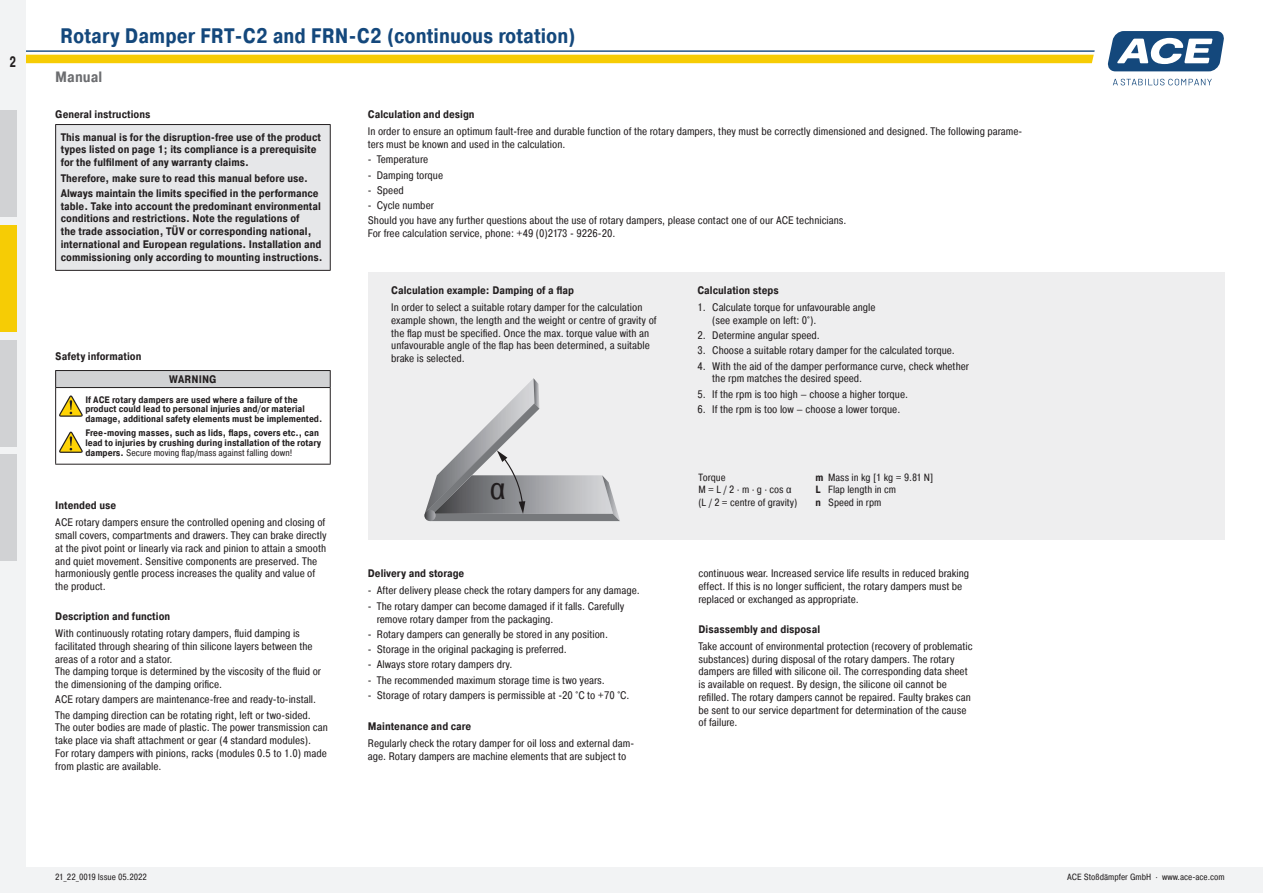
<style>
.page{position:relative;width:1263px;height:893px;background:#fff}
.page>*{position:absolute;margin:0;border:0;box-sizing:border-box;transform-origin:0 0}
.t1{font:30.6px "ACE Pragmatica Cond";color:#231f20}
.BA_Page-Titel{font:700 21px "ACE Pragmatica Cond";color:#14487c}
.BA_Page-Titel_Subhea{font:700 15px "ACE Pragmatica Cond";color:#6c6d70}
.t2{font:700 15px "ACE Pragmatica Cond";color:#231f20;scale:.8 1}
.BA_Fliess_7_3pt_mit{font:10.95px/12.8px "ACE Pragmatica Cond";color:#231f20}
.BA_Fliess_7_3pt_mit-2{font:700 10.95px/12.8px "ACE Pragmatica Cond";color:#231f20}
.BA_Head_7_3pt_bold{font:700 10.95px "ACE Pragmatica Cond";color:#231f20}
.Fussnoten_Infotext{font:10.5px "ACE Pragmatica Cond";color:#231f20}
.BA_Fliess_6_3pt{font:700 9.45px/9.8px "ACE Pragmatica Cond";color:#231f20}
.t3{font:9px "ACE Pragmatica Cond";color:#231f20}
.s1{font-weight:400}
.s2{font-weight:700}
</style>
<div class="page">
<svg style="left:1113px;top:79px;width:99px;height:6px"></svg>
<svg style="left:1107px;top:31px;width:117px;height:40px"></svg>
<div style="left:26px;top:55px;width:1068px;height:8px;background:#f6cc05"></div>
<hr style="left:0;top:50px;width:1095px;height:2px;background:#14487c">
<div style="left:0;top:0;width:26px;height:893px;background:#f2f3f4"></div>
<div style="left:0;top:867px;width:1263px;height:26px;background:#f2f3f4"></div>
<div style="left:0;top:111px;width:17px;height:106px;background:#d1d2d4"></div>
<div style="left:0;top:225px;width:17px;height:107px;background:#f6cc05"></div>
<div style="left:0;top:340px;width:17px;height:107px;background:#d1d2d4"></div>
<div style="left:0;top:455px;width:17px;height:106px;background:#d1d2d4"></div>
<div style="left:369px;top:272px;width:856px;height:267px;background:#eeeeef"></div>
<svg style="left:424px;top:378px;width:196px;height:143px"></svg>
<svg style="left:59px;top:395px;width:24px;height:22px"></svg>
<svg style="left:59px;top:432px;width:24px;height:21px"></svg>
<div style="left:56px;top:371px;width:274px;height:17px;background:#d1d2d4"></div>
<hr style="left:55px;top:370px;width:276px;height:1px;background:#231f20">
<svg style="left:55px;top:371px;width:1px;height:16px"></svg>
<svg style="left:330px;top:371px;width:1px;height:16px"></svg>
<hr style="left:55px;top:387px;width:276px;height:1px;background:#231f20">
<hr style="left:55px;top:388px;width:1px;height:76px;background:#231f20">
<hr style="left:330px;top:388px;width:1px;height:76px;background:#231f20">
<hr style="left:55px;top:464px;width:276px;height:1px;background:#231f20">
<div style="left:56px;top:125px;width:274px;height:145px;background:#e6e7e9"></div>
<hr style="left:55px;top:124px;width:276px;height:1px;background:#231f20">
<hr style="left:55px;top:125px;width:1px;height:145px;background:#231f20">
<hr style="left:330px;top:125px;width:1px;height:145px;background:#231f20">
<hr style="left:55px;top:270px;width:276px;height:1px;background:#231f20">
<p class="t2" style="left:9px;top:52px;width:10px">2</p>
<p class="BA_Page-Titel" style="left:60px;top:23px;width:517px">Rotary Damper FRT-C2 and FRN-C2 (continuous rotation)</p>
<p class="BA_Page-Titel_Subhea" style="left:55px;top:68px;width:49px">Manual</p>
<p class="BA_Head_7_3pt_bold" style="left:55px;top:108px;width:97px">General instructions</p>
<p class="BA_Fliess_7_3pt_mit-2" style="left:61px;top:131px;width:262px">This manual is for the disruption-free use of the product types listed on page 1; its compliance is a prerequisite for the fulfilment of any warranty claims.</p>
<p class="BA_Fliess_7_3pt_mit-2" style="left:61px;top:172px;width:249px">Therefore, make sure to read this manual before use.</p>
<p class="BA_Fliess_7_3pt_mit-2" style="left:61px;top:187px;width:263px">Always maintain the limits specified in the performance table. Take into account the predominant environmental conditions and restrictions. Note the regulations of<br>the trade association, TÜV or corresponding national, international and European regulations. Installation and commissioning only according to mounting instructions.</p>
<p class="BA_Head_7_3pt_bold" style="left:55px;top:349px;width:88px">Safety information</p>
<p class="BA_Head_7_3pt_bold" style="left:169px;top:372px;width:49px">WARNING</p>
<p class="BA_Fliess_6_3pt" style="left:85px;top:395px;width:238px">If ACE rotary dampers are used where a failure of the product could lead to personal injuries and/or material damage, additional safety elements must be implemented.</p>
<p class="BA_Fliess_6_3pt" style="left:85px;top:429px;width:237px">Free-moving masses, such as lids, flaps, covers etc., can lead to injuries by crushing during installation of the rotary dampers. <span class="s1">Secure moving flap/mass against falling down!</span></p>
<p class="BA_Head_7_3pt_bold" style="left:55px;top:499px;width:62px">Intended use</p>
<p class="BA_Fliess_7_3pt_mit" style="left:55px;top:516px;width:273px">ACE rotary dampers ensure the controlled opening and closing of small covers, compartments and drawers. They can brake directly at the pivot point or linearly via rack and pinion to attain a smooth and quiet movement. Sensitive components are preserved. The harmoniously gentle process increases the quality and value of the product.</p>
<p class="BA_Head_7_3pt_bold" style="left:55px;top:609px;width:116px">Description and function</p>
<p class="BA_Fliess_7_3pt_mit" style="left:55px;top:627px;width:267px">With continuously rotating rotary dampers, fluid damping is facilitated through shearing of thin silicone layers between the areas of a rotor and a stator.<br>The damping torque is determined by the viscosity of the fluid or the dimensioning of the damping orifice.</p>
<p class="BA_Fliess_7_3pt_mit" style="left:55px;top:693px;width:262px">ACE rotary dampers are maintenance-free and ready-to-install.</p>
<p class="BA_Fliess_7_3pt_mit" style="left:55px;top:708px;width:274px">The damping direction can be rotating right, left or two-sided.<br>The outer bodies are made of plastic. The power transmission can take place via shaft attachment or gear (4 standard modules).<br>For rotary dampers with pinions, racks (modules 0.5 to 1.0) made from plastic are available.</p>
<p class="BA_Head_7_3pt_bold" style="left:368px;top:108px;width:108px">Calculation and design</p>
<p class="BA_Fliess_7_3pt_mit" style="left:368px;top:125px;width:656px">In order to ensure an optimum fault-free and durable function of the rotary dampers, they must be correctly dimensioned and designed. The following parame&shy;ters must be known and used in the calculation.</p>
<p class="BA_Fliess_7_3pt_mit" style="left:368px;top:153px;width:62px">- Temperature</p>
<p class="BA_Fliess_7_3pt_mit" style="left:368px;top:168px;width:77px">- Damping torque</p>
<p class="BA_Fliess_7_3pt_mit" style="left:368px;top:184px;width:37px">- Speed</p>
<p class="BA_Fliess_7_3pt_mit" style="left:368px;top:199px;width:68px">- Cycle number</p>
<p class="BA_Fliess_7_3pt_mit" style="left:368px;top:214px;width:480px">Should you have any further questions about the use of rotary dampers, please contact one of our ACE technicians.<br>For free calculation service, phone: +49 (0)2173 - 9226-20.</p>
<p class="BA_Head_7_3pt_bold" style="left:391px;top:284px;width:184px">Calculation example: Damping of a flap</p>
<p class="BA_Fliess_7_3pt_mit" style="left:391px;top:301px;width:267px">In order to select a suitable rotary damper for the calculation example shown, the length and the weight or centre of gravity of the flap must be specified. Once the max. torque value with an unfavourable angle of the flap has been determined, a suitable brake is selected.</p>
<h1 class="t1" style="left:490px;top:469px;width:18px">α</h1>
<p class="BA_Head_7_3pt_bold" style="left:368px;top:567px;width:98px">Delivery and storage</p>
<p class="BA_Fliess_7_3pt_mit" style="left:368px;top:584px;width:273px">- After delivery please check the rotary dampers for any damage.</p>
<p class="BA_Fliess_7_3pt_mit" style="left:377px;top:600px;width:249px;text-indent:-9px">- The rotary damper can become damaged if it falls. Carefully remove rotary damper from the packaging.</p>
<p class="BA_Fliess_7_3pt_mit" style="left:368px;top:628px;width:242px">- Rotary dampers can generally be stored in any position.</p>
<p class="BA_Fliess_7_3pt_mit" style="left:368px;top:643px;width:201px">- Storage in the original packaging is preferred.</p>
<p class="BA_Fliess_7_3pt_mit" style="left:368px;top:658px;width:146px">- Always store rotary dampers dry.</p>
<p class="BA_Fliess_7_3pt_mit" style="left:368px;top:674px;width:238px">- The recommended maximum storage time is two years.</p>
<p class="BA_Fliess_7_3pt_mit" style="left:368px;top:689px;width:263px">- Storage of rotary dampers is permissible at -20 °C to +70 °C.</p>
<p class="BA_Head_7_3pt_bold" style="left:368px;top:719px;width:105px">Maintenance and care</p>
<p class="BA_Fliess_7_3pt_mit" style="left:368px;top:737px;width:268px">Regularly check the rotary damper for oil loss and external dam&shy;age. Rotary dampers are machine elements that are subject to</p>
<p class="BA_Head_7_3pt_bold" style="left:697px;top:284px;width:83px">Calculation steps</p>
<p class="BA_Fliess_7_3pt_mit" style="left:712px;top:301px;width:165px;text-indent:-15px">1. Calculate torque for unfavourable angle (see example on left: 0°).</p>
<p class="BA_Fliess_7_3pt_mit" style="left:697px;top:329px;width:124px">2. Determine angular speed.</p>
<p class="BA_Fliess_7_3pt_mit" style="left:697px;top:344px;width:259px">3. Choose a suitable rotary damper for the calculated torque.</p>
<p class="BA_Fliess_7_3pt_mit" style="left:712px;top:360px;width:258px;text-indent:-15px">4. With the aid of the damper performance curve, check whether the rpm matches the desired speed.</p>
<p class="BA_Fliess_7_3pt_mit" style="left:697px;top:388px;width:212px">5. If the rpm is too high – choose a higher torque.</p>
<p class="BA_Fliess_7_3pt_mit" style="left:697px;top:403px;width:204px">6. If the rpm is too low – choose a lower torque.</p>
<p class="Fussnoten_Infotext" style="left:698px;top:470px;width:29px">Torque</p>
<p class="Fussnoten_Infotext" style="left:698px;top:483px;width:95px">M = L / 2 · m · g · cos α</p>
<p class="Fussnoten_Infotext" style="left:698px;top:496px;width:100px">(L / 2 = centre of gravity)</p>
<p class="Fussnoten_Infotext" style="left:815px;top:470px;width:119px"><span class="s2">m</span> Mass in kg [1 kg = 9.81 N]</p>
<p class="Fussnoten_Infotext" style="left:815px;top:483px;width:82px"><span class="s2">L</span> Flap length in cm</p>
<p class="Fussnoten_Infotext" style="left:815px;top:496px;width:68px"><span class="s2">n</span> Speed in rpm</p>
<p class="BA_Fliess_7_3pt_mit" style="left:698px;top:567px;width:272px">continuous wear. Increased service life results in reduced braking effect. If this is no longer sufficient, the rotary dampers must be replaced or exchanged as appropriate.</p>
<p class="BA_Head_7_3pt_bold" style="left:698px;top:622px;width:123px">Disassembly and disposal</p>
<p class="BA_Fliess_7_3pt_mit" style="left:698px;top:640px;width:276px">Take account of environmental protection (recovery of problematic substances) during disposal of the rotary dampers. The rotary dampers are filled with silicone oil. The corresponding data sheet is available on request. By design, the silicone oil cannot be refilled. The rotary dampers cannot be repaired. Faulty brakes can be sent to our service department for determination of the cause of failure.</p>
<p class="t3" style="left:55px;top:871px;width:52px">Stand 03.2021</p>
<p class="t3" style="left:55px;top:871px;width:93px">21_22_0019 Issue 05.2022</p>
<p class="t3" style="left:1067px;top:871px;width:159px">ACE Stoßdämpfer GmbH · www.ace-ace.com</p>
</div>
